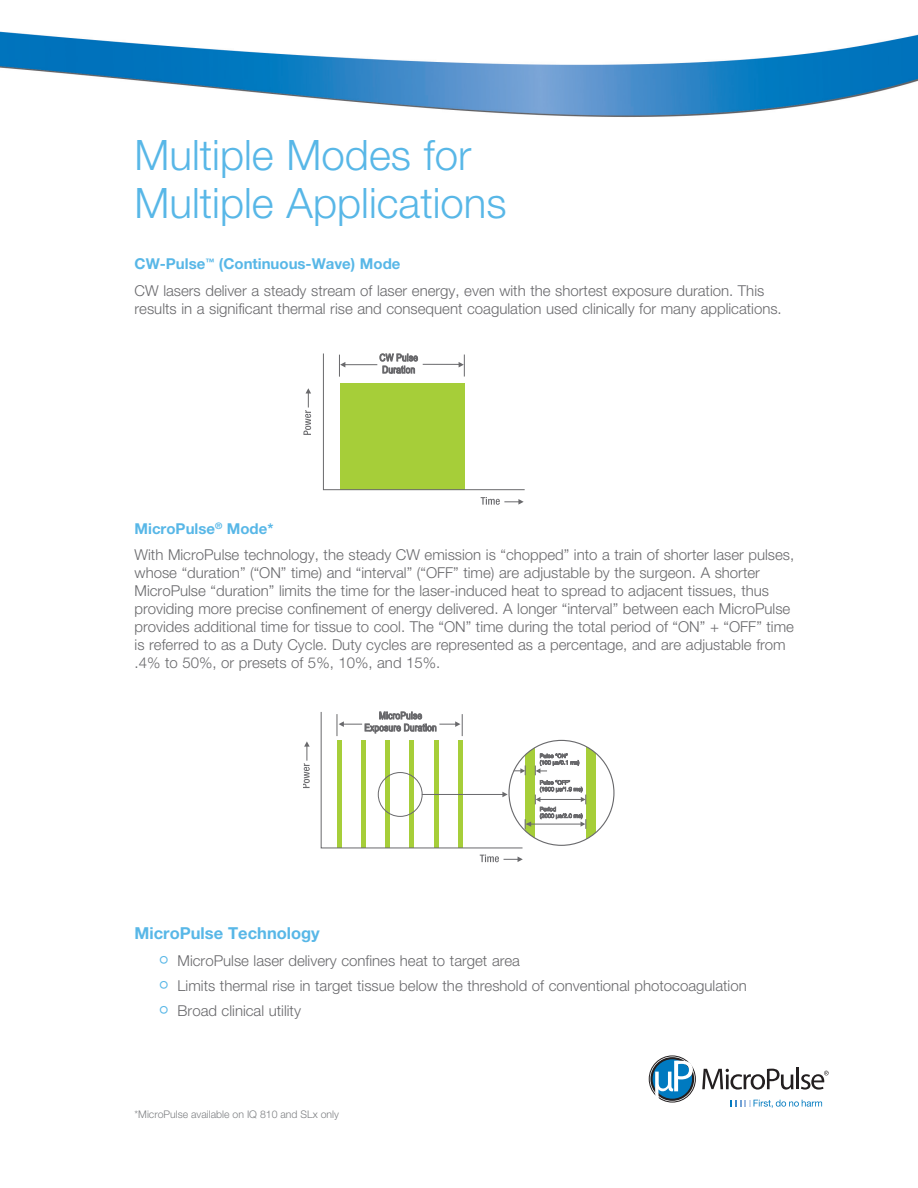
<style>
.page{position:relative;width:918px;height:1188px;background:#fff}
.page>*{position:absolute;margin:0;border:0;box-sizing:border-box;transform-origin:0 0}
.t1{font:300 42px/48px "Helvetica Neue";color:#58b7e7}
.sa_278_end_block{font:700 16.5px "Helvetica Neue";color:#58b7e7}
.sa_278_end_block-2{font:300 15px/18px "Helvetica Neue";color:#69696c}
.sa_083_bullets{font:300 15px "Helvetica Neue";color:#69696c}
.sa_278_end_block-3{font:700 15px "Helvetica Neue";color:#58b7e7}
.t2{font:300 10.5px "Helvetica Neue";color:#7e8083}
.s1{font-size:27px;color:#58b7e7}
</style>
<div class="page">
<img style="left:0;top:31px;width:918px;height:86px">
<svg style="left:649px;top:1056px;width:46px;height:46px"></svg>
<div style="left:649px;top:1056px;width:47px;height:46px;border:1px solid #231f20;border-radius:50%"></div>
<svg style="left:652px;top:1058px;width:41px;height:42px"></svg>
<div style="left:650px;top:1057px;width:44px;height:44px;border:2px solid #231f20;border-radius:50%"></div>
<svg style="left:655px;top:1060px;width:38px;height:39px"></svg>
<svg style="left:702px;top:1069px;width:91px;height:21px"></svg>
<hr style="left:796px;top:1068px;width:3px;height:21px;background:#231f20">
<svg style="left:730px;top:1100px;width:92px;height:8px"></svg>
<svg style="left:801px;top:1071px;width:28px;height:19px"></svg>
<svg style="left:481px;top:497px;width:43px;height:8px"></svg>
<svg style="left:303px;top:388px;width:8px;height:47px"></svg>
<svg style="left:323px;top:353px;width:202px;height:137px"></svg>
<svg style="left:303px;top:741px;width:7px;height:47px"></svg>
<svg style="left:480px;top:855px;width:43px;height:7px"></svg>
<svg style="left:586px;top:746px;width:10px;height:94px"></svg>
<svg style="left:321px;top:711px;width:265px;height:137px"></svg>
<p class="t1" style="left:135px;top:130px;width:374px">Multiple Modes for<br>Multiple Applications</p>
<p class="sa_278_end_block-3" style="left:135px;top:254px;width:267px">CW-Pulse<sup>™</sup> (Continuous-Wave) Mode</p>
<p class="sa_278_end_block-2" style="left:135px;top:281px;width:649px">CW lasers deliver a steady stream of laser energy, even with the shortest exposure duration. This results in a significant thermal rise and consequent coagulation used clinically for many applications.</p>
<p class="sa_278_end_block-3" style="left:135px;top:519px;width:140px">MicroPulse<sup>®</sup> Mode*</p>
<p class="sa_278_end_block-2" style="left:135px;top:546px;width:661px">With MicroPulse technology, the steady CW emission is “chopped” into a train of shorter laser pulses, whose “duration” (“ON” time) and “interval” (“OFF” time) are adjustable by the surgeon. A shorter MicroPulse “duration” limits the time for the laser-induced heat to spread to adjacent tissues, thus providing more precise confinement of energy delivered. A longer “interval” between each MicroPulse provides additional time for tissue to cool. The “ON” time during the total period of “ON” + “OFF” time is referred to as a Duty Cycle. Duty cycles are represented as a percentage, and are adjustable from .4% to 50%, or presets of 5%, 10%, and 15%.</p>
<p class="sa_278_end_block" style="left:135px;top:923px;width:187px">MicroPulse Technology</p>
<p class="sa_083_bullets" style="left:159px;top:952px;width:363px"><span class="s1">°</span> MicroPulse laser delivery confines heat to target area</p>
<p class="sa_083_bullets" style="left:159px;top:976px;width:590px"><span class="s1">°</span> Limits thermal rise in target tissue below the threshold of conventional photocoagulation</p>
<p class="sa_083_bullets" style="left:159px;top:1001px;width:144px"><span class="s1">°</span> Broad clinical utility</p>
<p class="t2" style="left:135px;top:1107px;width:206px">*MicroPulse available on IQ 810 and SLx only</p>
</div>
